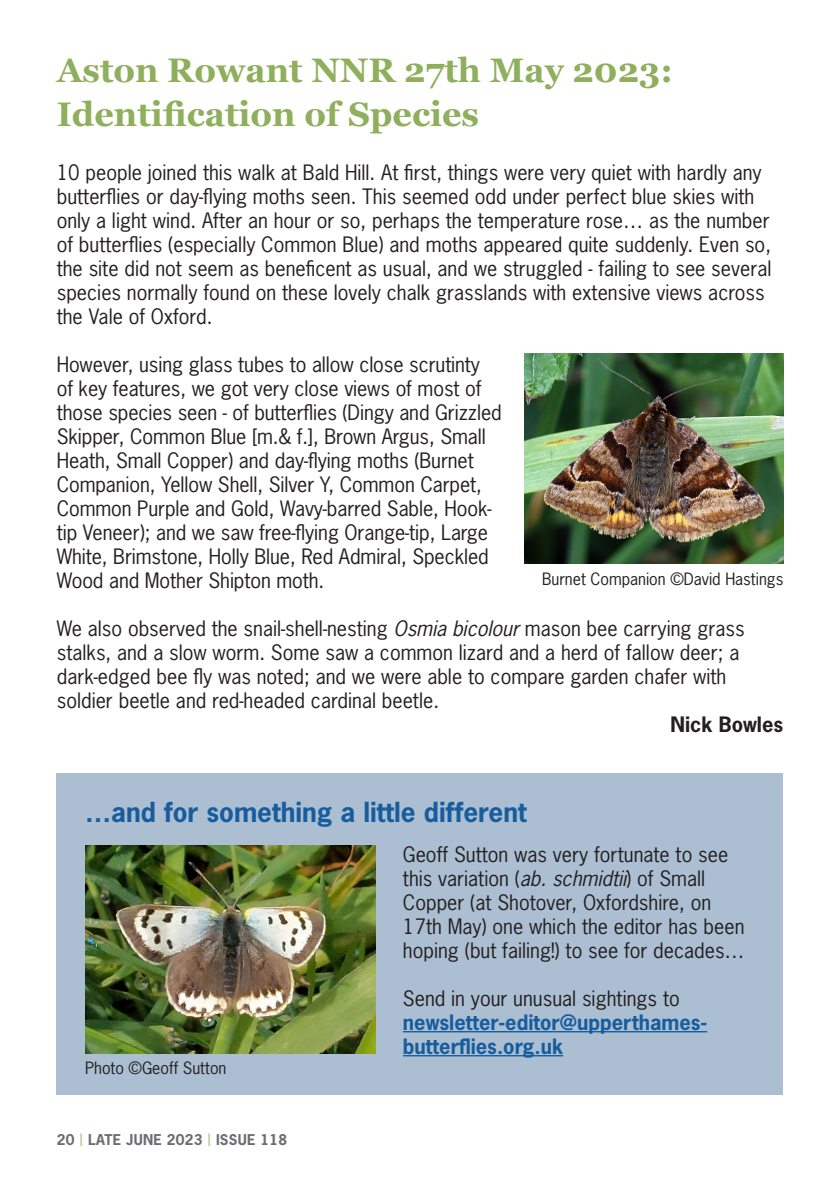
<style>
.page{position:relative;width:840px;height:1191px;background:#fff}
.page>*{position:absolute;margin:0;border:0;box-sizing:border-box;transform-origin:0 0}
.Main_Heading{font:700 34px "Georgia";color:#8eaf5b}
.Body_Copy_Bold{font:700 26px "News Gothic";color:#175d9e}
.Body_Copy_Bold-2{font:20px/24px "News Gothic";color:#231f20}
.Body_Copy_Bold-3{font:700 20px/24px "News Gothic";color:#175d9e}
.Body_Copy_Bold-4{font:700 20px "News Gothic";color:#231f20}
.Body_Copy_Bold-5{font:16px "News Gothic";color:#231f20}
.t1{font:700 14px "News Gothic";letter-spacing:.02em;color:#6c6d70}
.s1{font-style:italic}
.s2{font-weight:400;font-size:16px;color:#adc287}
.s3{font-weight:400;color:#231f20}
</style>
<div class="page">
<img style="left:524px;top:354px;width:258px;height:209px">
<div style="left:57px;top:773px;width:725px;height:321px;background:#acbfd2"></div>
<img style="left:85px;top:846px;width:290px;height:207px">
<hr style="left:403px;top:1031px;width:304px;height:1px;background:#175d9e">
<hr style="left:403px;top:1055px;width:160px;height:1px;background:#175d9e">
<p class="Main_Heading" style="left:57px;top:45px;width:617px">Aston Rowant NNR 27th May 2023:</p>
<p class="Main_Heading" style="left:57px;top:89px;width:423px">Identification of Species</p>
<p class="Body_Copy_Bold-2" style="left:57px;top:160px;width:715px">10 people joined this walk at Bald Hill. At first, things were very quiet with hardly any butterflies or day-flying moths seen. This seemed odd under perfect blue skies with only a light wind. After an hour or so, perhaps the temperature rose… as the number of butterflies (especially Common Blue) and moths appeared quite suddenly. Even so, the site did not seem as beneficent as usual, and we struggled - failing to see several species normally found on these lovely chalk grasslands with extensive views across the Vale of Oxford.</p>
<p class="Body_Copy_Bold-2" style="left:57px;top:352px;width:446px">However, using glass tubes to allow close scrutinty<br>of key features, we got very close views of most of those species seen - of butterflies (Dingy and Grizzled Skipper, Common Blue [m.&amp; f.], Brown Argus, Small Heath, Small Copper) and day-flying moths (Burnet Companion, Yellow Shell, Silver Y, Common Carpet, Common Purple and Gold, Wavy-barred Sable, Hook&shy;tip Veneer); and we saw free-flying Orange-tip, Large White, Brimstone, Holly Blue, Red Admiral, Speckled Wood and Mother Shipton moth.</p>
<p class="Body_Copy_Bold-2" style="left:57px;top:616px;width:689px">We also observed the snail-shell-nesting <span class="s1">Osmia bicolour</span>mason bee carrying grass stalks, and a slow worm. Some saw a common lizard and a herd of fallow deer; a dark-edged bee fly was noted; and we were able to compare garden chafer with soldier beetle and red-headed cardinal beetle.</p>
<p class="Body_Copy_Bold-4" style="left:670px;top:711px;width:114px">Nick Bowles</p>
<p class="Body_Copy_Bold-5" style="left:541px;top:569px;width:243px">Burnet Companion ©David Hastings</p>
<p class="Body_Copy_Bold" style="left:85px;top:795px;width:443px">…and for something a little different</p>
<p class="Body_Copy_Bold-5" style="left:85px;top:1057px;width:143px">Photo ©Geoff Sutton</p>
<p class="t1" style="left:57px;top:1130px;width:232px">20 <span class="s2">|</span> LATE JUNE 2023 <span class="s2">|</span> ISSUE 118</p>
<p class="Body_Copy_Bold-2" style="left:403px;top:841px;width:343px">Geoff Sutton was very fortunate to see this variation (<span class="s1">ab.schmidtii</span>) of Small Copper (at Shotover, Oxfordshire, on 17th May) one which the editor has been hoping (but failing!) to see for decades…</p>
<p class="Body_Copy_Bold-3" style="left:403px;top:985px;width:306px"><span class="s3">Send in your unusual sightings to </span>newsletter-editor@upperthames&shy;butterflies.org.uk</p>
</div>
